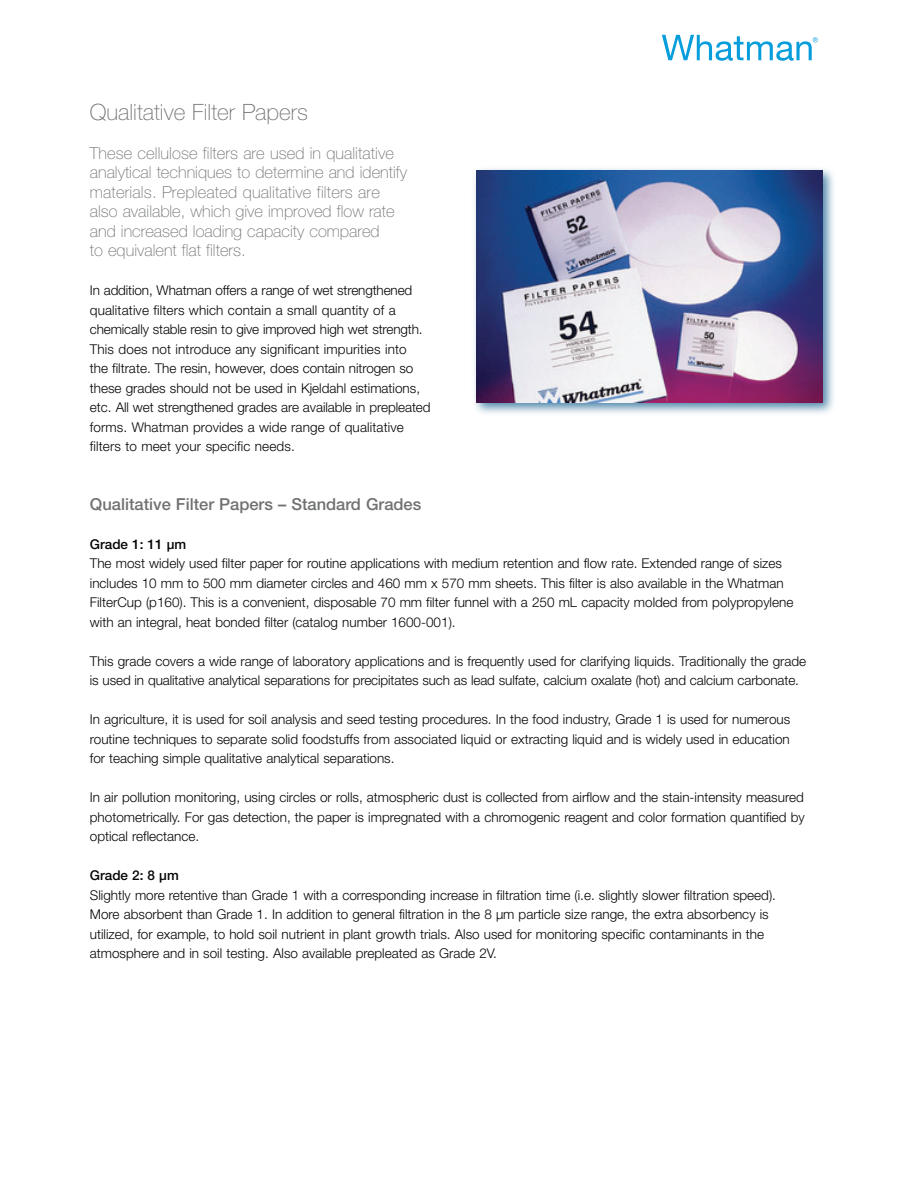
<style>
.page{position:relative;width:900px;height:1200px;background:#fff}
.page>*{position:absolute;margin:0;border:0;box-sizing:border-box;transform-origin:0 0}
.t1{font:100 22.5px "Helvetica Neue";color:#707172}
.t2{font:100 16.5px/19.5px "Helvetica Neue";color:#707172}
.t3{font:500 16.5px "Helvetica Neue";color:#707172}
.t4{font:300 13.5px/19.5px "Helvetica Neue";color:#050504}
.t5{font:500 13.5px "Helvetica Neue";color:#050504}
</style>
<div class="page">
<img style="left:474px;top:168px;width:360px;height:246px">
<img style="left:477px;top:171px;width:346px;height:231px">
<svg style="left:662px;top:35px;width:156px;height:26px"></svg>
<h1 class="t1" style="left:90px;top:99px;width:219px">Qualitative Filter Papers</h1>
<p class="t2" style="left:90px;top:143px;width:319px">These cellulose filters are used in qualitative analytical techniques to determine and identify materials. Prepleated qualitative filters are also available, which give improved flow rate and increased loading capacity compared<br>to equivalent flat filters.</p>
<p class="t4" style="left:90px;top:281px;width:342px">In addition, Whatman offers a range of wet strengthened qualitative filters which contain a small quantity of a chemically stable resin to give improved high wet strength.<br>This does not introduce any significant impurities into<br>the filtrate. The resin, however, does contain nitrogen so these grades should not be used in Kjeldahl estimations, etc. All wet strengthened grades are available in prepleated forms. Whatman provides a wide range of qualitative filters to meet your specific needs.</p>
<p class="t3" style="left:90px;top:494px;width:333px">Qualitative Filter Papers – Standard Grades</p>
<p class="t5" style="left:90px;top:536px;width:98px">Grade 1: 11 µm</p>
<p class="t4" style="left:90px;top:554px;width:705px">The most widely used filter paper for routine applications with medium retention and flow rate. Extended range of sizes includes 10 mm to 500 mm diameter circles and 460 mm x 570 mm sheets. This filter is also available in the Whatman FilterCup (p160). This is a convenient, disposable 70 mm filter funnel with a 250 mL capacity molded from polypropylene with an integral, heat bonded filter (catalog number 1600-001).</p>
<p class="t4" style="left:90px;top:651px;width:718px">This grade covers a wide range of laboratory applications and is frequently used for clarifying liquids. Traditionally the grade is used in qualitative analytical separations for precipitates such as lead sulfate, calcium oxalate (hot) and calcium carbonate.</p>
<p class="t4" style="left:90px;top:710px;width:702px;text-align:justify">In agriculture, it is used for soil analysis and seed testing procedures. In the food industry, Grade 1 is used for numerous routine techniques to separate solid foodstuffs from associated liquid or extracting liquid and is widely used in education for teaching simple qualitative analytical separations.</p>
<p class="t4" style="left:90px;top:788px;width:716px;text-align:justify">In air pollution monitoring, using circles or rolls, atmospheric dust is collected from airflow and the stain-intensity measured photometrically. For gas detection, the paper is impregnated with a chromogenic reagent and color formation quantified by optical reflectance.</p>
<p class="t5" style="left:90px;top:868px;width:90px">Grade 2: 8 µm</p>
<p class="t4" style="left:90px;top:885px;width:688px">Slightly more retentive than Grade 1 with a corresponding increase in filtration time (i.e. slightly slower filtration speed).<br>More absorbent than Grade 1. In addition to general filtration in the 8 µm particle size range, the extra absorbency is utilized, for example, to hold soil nutrient in plant growth trials. Also used for monitoring specific contaminants in the atmosphere and in soil testing. Also available prepleated as Grade 2V.</p>
</div>
